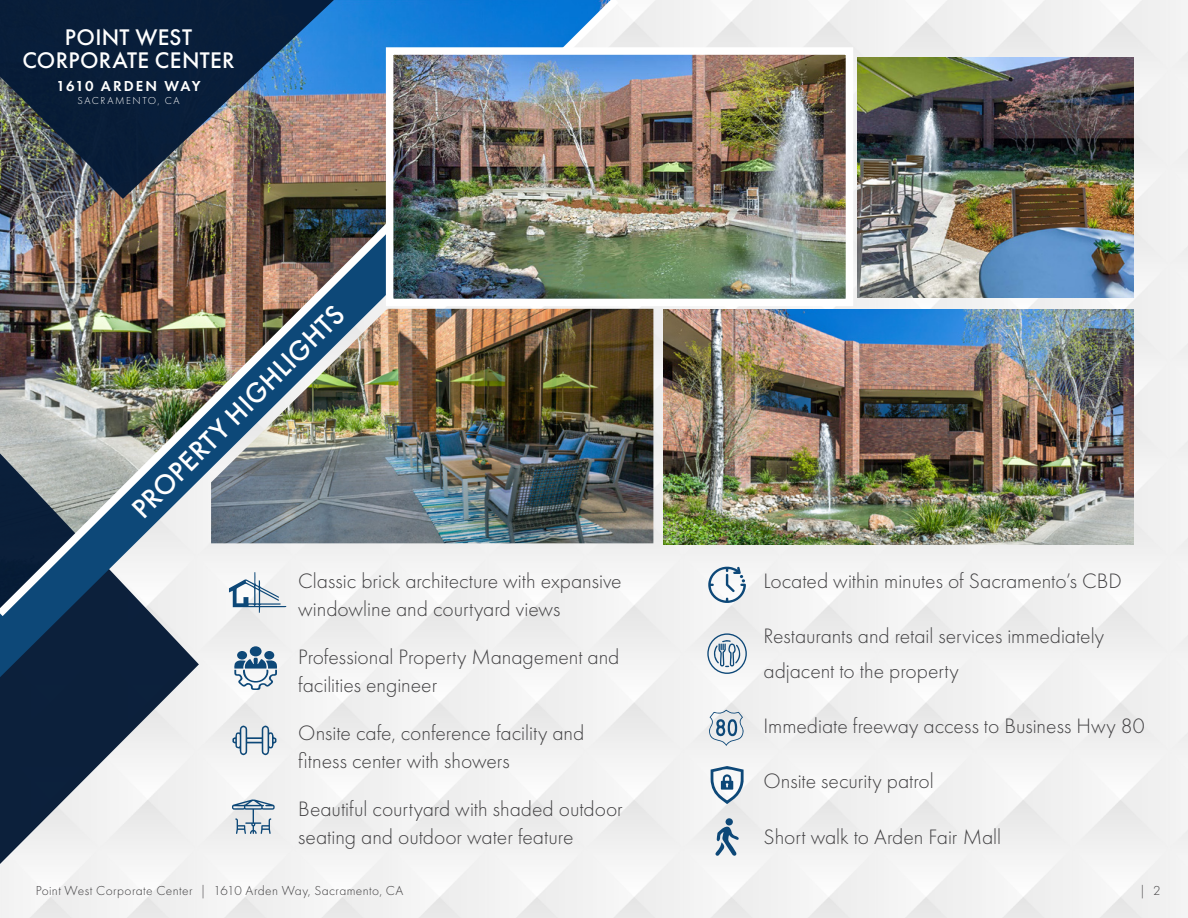
<style>
.page{position:relative;width:1188px;height:918px;background:#f2f2f2}
.page>*{position:absolute;margin:0;border:0;box-sizing:border-box;transform-origin:0 0}
.t1{font:500 28.8px "Futura PT";color:#fff}
.t2{font:500 23.4px/22.6px "Futura PT";letter-spacing:.015em;color:#fff;text-align:center}
.t3{font:300 21.6px/27.9px "Futura PT";color:#414042}
.t4{font:600 15px "Futura PT";letter-spacing:.09em;color:#fff}
.t5{font:300 13.5px "Futura PT";letter-spacing:.03em;color:#414042}
.t6{font:300 10.5px "Futura PT";letter-spacing:.15em;color:#fff}
</style>
<div class="page">
<svg style="left:0;top:677px;width:199px;height:187px"></svg>
<svg style="left:0;top:624px;width:440px;height:53px;fill:#ececec"></svg>
<img style="left:0;top:0;width:627px;height:624px">
<img style="left:664px;top:310px;width:470px;height:234px">
<img style="left:395px;top:56px;width:449px;height:241px">
<div style="left:386px;top:47px;width:467px;height:259px;border:8px solid #fff"></div>
<img style="left:858px;top:57px;width:276px;height:241px">
<img style="left:211px;top:309px;width:442px;height:234px">
<svg style="left:232px;top:726px;width:44px;height:29px"></svg>
<svg style="left:232px;top:799px;width:43px;height:35px;background:#b6c4d0"></svg>
<svg style="left:709px;top:710px;width:35px;height:36px"></svg>
<svg style="left:708px;top:567px;width:38px;height:36px"></svg>
<div style="left:250px;top:646px;width:12px;height:10px;background:#0d4878;border-radius:50%"></div>
<div style="left:264px;top:651px;width:10px;height:9px;background:#0d4878;border-radius:50%"></div>
<div style="left:237px;top:651px;width:10px;height:9px;background:#0d4878;border-radius:50%"></div>
<svg style="left:234px;top:658px;width:44px;height:32px"></svg>
<svg style="left:229px;top:572px;width:57px;height:41px"></svg>
<svg style="left:711px;top:766px;width:33px;height:38px"></svg>
<svg style="left:707px;top:633px;width:40px;height:41px"></svg>
<svg style="left:715px;top:826px;width:24px;height:30px"></svg>
<div style="left:726px;top:818px;width:7px;height:8px;background:#0d4878;border-radius:50%"></div>
<p class="t2" style="left:22px;top:26px;width:214px">POINT WEST<br>CORPORATE CENTER</p>
<p class="t4" style="left:57px;top:77px;width:146px">1610 ARDEN WAY</p>
<p class="t6" style="left:77px;top:95px;width:104px">SACRAMENTO, CA</p>
<h1 class="t1" style="left:124px;top:501px;width:289px;rotate:-45deg">PROPERTY HIGHLIGHTS</h1>
<p class="t3" style="left:298px;top:567px;width:325px">Classic brick architecture with expansive windowline and courtyard views</p>
<p class="t3" style="left:298px;top:643px;width:323px">Professional Property Management and facilities engineer</p>
<p class="t3" style="left:298px;top:719px;width:287px">Onsite cafe, conference facility and fitness center with showers</p>
<p class="t3" style="left:298px;top:795px;width:326px">Beautiful courtyard with shaded outdoor seating and outdoor water feature</p>
<p class="t3" style="left:763px;top:567px;width:360px">Located within minutes of Sacramento’s CBD</p>
<p class="t3" style="left:763px;top:618px;width:342px;line-height:35px">Restaurants and retail services immediately adjacent to the property</p>
<p class="t3" style="left:763px;top:712px;width:383px">Immediate freeway access to Business Hwy 80</p>
<p class="t3" style="left:763px;top:768px;width:172px">Onsite security patrol</p>
<p class="t3" style="left:763px;top:823px;width:239px">Short walk to Arden Fair Mall</p>
<p class="t5" style="left:36px;top:882px;width:369px">Point West Corporate Center | 1610 Arden Way, Sacramento, CA</p>
<p class="t5" style="left:1139px;top:882px;width:23px">| 2</p>
</div>
